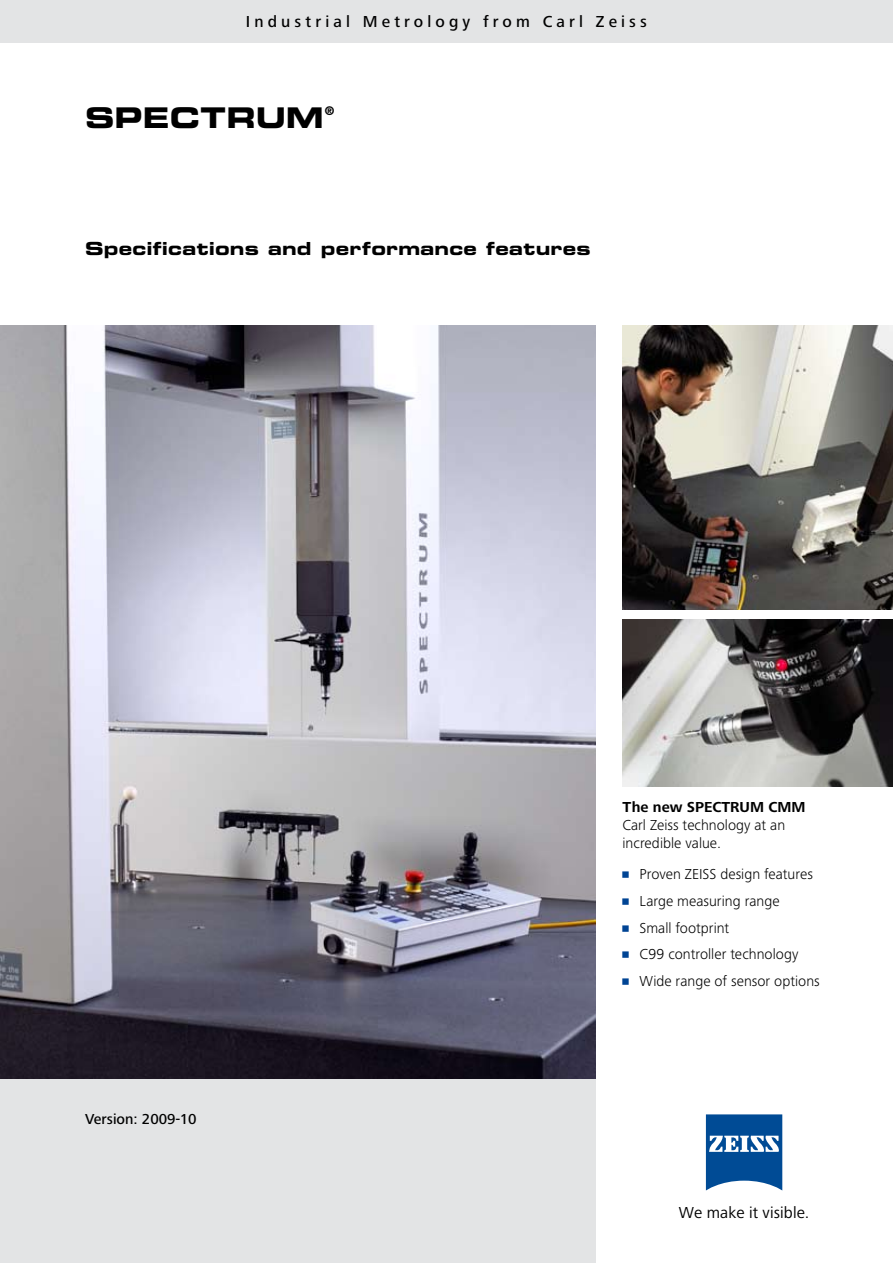
<style>
.page{position:relative;width:893px;height:1263px;background:#fff}
.page>*{position:absolute;margin:0;border:0;box-sizing:border-box;transform-origin:0 0}
.t1{font:28.5px "Zeiss Eurostile Pro Bold Ext 2";letter-spacing:.005em;color:#000}
.t2{font:18px "Zeiss Eurostile Pro Bold Ext 2";letter-spacing:.015em;color:#000}
.t3{font:500 16.5px "Zeiss Frutiger Next Pro";letter-spacing:.25em;color:#000}
.t4{font:16.5px "Zeiss Frutiger Next Pro";letter-spacing:.005em;color:#000}
.t5{font:300 15px/18px "Zeiss Frutiger Next Pro";color:#000}
.t6{font:700 15px "Zeiss Frutiger Next Pro";color:#000}
.t7{font:500 15px "Zeiss Frutiger Next Pro";color:#000}
.t8{font:12px "Zeiss Eurostile Pro Bold Ext 2";color:#000}
.s1{color:#004494}
</style>
<div class="page">
<div style="left:0;top:0;width:893px;height:43px;background:#e3e4e5"></div>
<div style="left:0;top:1076px;width:595px;height:187px;background:#e3e4e5"></div>
<svg style="left:706px;top:1114px;width:76px;height:76px"></svg>
<img style="left:622px;top:620px;width:271px;height:166px">
<img style="left:0;top:325px;width:595px;height:753px">
<img style="left:622px;top:325px;width:271px;height:284px">
<p class="t3" style="left:246px;top:12px;width:403px">Industrial Metrology from Carl Zeiss</p>
<h1 class="t1" style="left:85px;top:97px;width:240px">SPECTRUM</h1>
<p class="t8" style="left:325px;top:102px;width:11px">®</p>
<p class="t2" style="left:85px;top:236px;width:507px">Specifications and performance features</p>
<p class="t7" style="left:85px;top:1111px;width:113px">Version: 2009-10</p>
<p class="t6" style="left:622px;top:798px;width:185px">The new SPECTRUM CMM</p>
<p class="t5" style="left:622px;top:816px;width:164px">Carl Zeiss technology at an incredible value.</p>
<p class="t5" style="left:622px;top:865px;width:192px"><span class="s1">•</span> Proven ZEISS design features</p>
<p class="t5" style="left:622px;top:892px;width:159px"><span class="s1">•</span> Large measuring range</p>
<p class="t5" style="left:622px;top:918px;width:108px"><span class="s1">•</span> Small footprint</p>
<p class="t5" style="left:622px;top:945px;width:178px"><span class="s1">•</span> C99 controller technology</p>
<p class="t5" style="left:622px;top:971px;width:199px"><span class="s1">•</span> Wide range of sensor options</p>
<p class="t4" style="left:679px;top:1203px;width:132px">We make it visible.</p>
</div>
